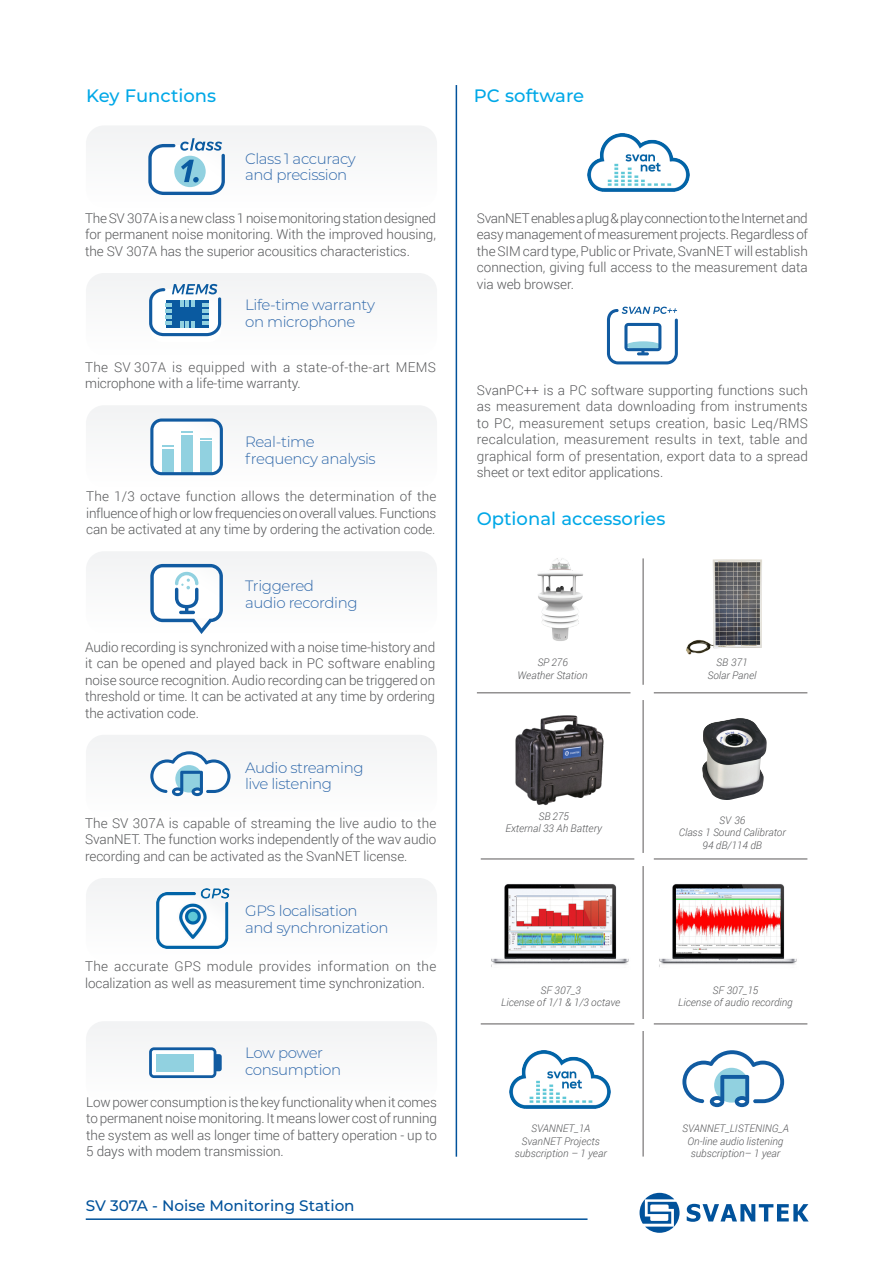
<style>
.page{position:relative;width:893px;height:1263px;background:#fff}
.page>*{position:absolute;margin:0;border:0;box-sizing:border-box;transform-origin:0 0}
.nagłówki{font:500 18px "Montserrat";color:#00a8e7}
.t1{font:500 15.15px "Montserrat";color:#01529b}
.charakterystyka_nieb{font:300 15px/16.5px "Montserrat";letter-spacing:-.025em;color:#2f68aa}
.charakterystyka{font:300 13.5px/16.5px "Roboto";letter-spacing:-.01em;color:#57585a;text-align:justify}
.charakterystyka-2{font:300 13.5px/16.5px "Roboto";letter-spacing:.02em;color:#57585a}
.opis_ilustracji{font:italic 300 10.5px "Roboto";color:#57585a}
</style>
<div class="page">
<img style="left:686px;top:559px;width:76px;height:96px">
<img style="left:659px;top:884px;width:138px;height:83px">
<img style="left:491px;top:884px;width:138px;height:83px">
<hr style="left:456px;top:85px;width:1px;height:1072px;background:#01529b">
<hr style="left:481px;top:858px;width:153px;height:2px;background:#231f20">
<hr style="left:654px;top:858px;width:153px;height:2px;background:#231f20">
<hr style="left:642px;top:700px;width:2px;height:153px;background:#231f20">
<hr style="left:642px;top:866px;width:2px;height:153px;background:#231f20">
<hr style="left:481px;top:1023px;width:153px;height:2px;background:#231f20">
<hr style="left:654px;top:1023px;width:153px;height:2px;background:#231f20">
<hr style="left:642px;top:1031px;width:2px;height:125px;background:#231f20">
<hr style="left:477px;top:692px;width:153px;height:1px;background:#231f20">
<hr style="left:654px;top:692px;width:153px;height:1px;background:#231f20">
<hr style="left:642px;top:558px;width:2px;height:127px;background:#231f20">
<svg style="left:607px;top:307px;width:71px;height:57px"></svg>
<div style="left:86px;top:125px;width:351px;height:82px;background:#f2f3f4;border-radius:18px"></div>
<svg style="left:148px;top:138px;width:77px;height:57px"></svg>
<div style="left:86px;top:405px;width:351px;height:82px;background:#f2f3f4;border-radius:18px"></div>
<svg style="left:150px;top:418px;width:73px;height:57px"></svg>
<div style="left:86px;top:1021px;width:351px;height:82px;background:#f2f3f4;border-radius:18px"></div>
<svg style="left:149px;top:1047px;width:73px;height:31px"></svg>
<div style="left:86px;top:273px;width:351px;height:82px;background:#f2f3f4;border-radius:18px"></div>
<div style="left:151px;top:289px;width:70px;height:53px;background:linear-gradient(to right,#fff,#fff);border-radius:13px"></div>
<svg style="left:149px;top:284px;width:72px;height:52px"></svg>
<div style="left:86px;top:551px;width:351px;height:82px;background:#f2f3f4;border-radius:18px"></div>
<svg style="left:150px;top:564px;width:73px;height:70px"></svg>
<div style="left:86px;top:735px;width:351px;height:82px;background:#f2f3f4;border-radius:18px"></div>
<svg style="left:150px;top:751px;width:80px;height:46px"></svg>
<div style="left:86px;top:878px;width:351px;height:82px;background:#f2f3f4;border-radius:18px"></div>
<img style="left:156px;top:888px;width:74px;height:60px">
<img style="left:702px;top:718px;width:65px;height:82px">
<img style="left:537px;top:558px;width:46px;height:83px">
<img style="left:515px;top:715px;width:89px;height:91px">
<img style="left:509px;top:1050px;width:102px;height:58px">
<img style="left:587px;top:133px;width:102px;height:58px">
<svg style="left:682px;top:1050px;width:102px;height:57px"></svg>
<svg style="left:640px;top:1193px;width:39px;height:40px"></svg>
<svg style="left:687px;top:1204px;width:122px;height:18px"></svg>
<hr style="left:86px;top:1218px;width:501px;height:2px;background:#01529b">
<p class="nagłówki" style="left:86px;top:84px;width:131px">Key Functions</p>
<p class="charakterystyka_nieb" style="left:245px;top:150px;width:112px">Class 1 accuracy</p>
<p class="charakterystyka_nieb" style="left:245px;top:166px;width:104px">and precission</p>
<p class="charakterystyka" style="left:85px;top:209px;width:352px">The SV 307A is a new class 1 noise monitoring station designed for permanent noise monitoring. With the improved housing, the SV 307A has the superior acousitics characteristics.</p>
<p class="charakterystyka_nieb" style="left:245px;top:296px;width:131px">Life-time warranty</p>
<p class="charakterystyka_nieb" style="left:245px;top:313px;width:112px">on microphone</p>
<p class="charakterystyka-2" style="left:85px;top:358px;width:352px">The SV 307A is equipped with a state-of-the-art MEMS microphone with a life-time warranty.</p>
<p class="charakterystyka_nieb" style="left:245px;top:433px;width:71px">Real-time</p>
<p class="charakterystyka_nieb" style="left:245px;top:450px;width:132px">frequency analysis</p>
<p class="charakterystyka" style="left:86px;top:488px;width:352px">The 1/3 octave function allows the determination of the influence of high or low frequencies on overall values. Functions can be activated at any time by ordering the activation code.</p>
<p class="charakterystyka_nieb" style="left:245px;top:577px;width:114px">Triggered audio recording</p>
<p class="charakterystyka" style="left:85px;top:638px;width:352px">Audio recording is synchronized with a noise time-history and it can be opened and played back in PC software enabling noise source recognition. Audio recording can be triggered on threshold or time. It can be activated at any time by ordering the activation code.</p>
<p class="charakterystyka_nieb" style="left:245px;top:759px;width:120px">Audio streaming</p>
<p class="charakterystyka_nieb" style="left:245px;top:775px;width:89px">live listening</p>
<p class="charakterystyka" style="left:85px;top:814px;width:353px">The SV 307A is capable of streaming the live audio to the SvanNET. The function works independently of the wav audio recording and can be activated as the SvanNET license.</p>
<p class="charakterystyka_nieb" style="left:245px;top:902px;width:114px">GPS localisation</p>
<p class="charakterystyka_nieb" style="left:245px;top:918px;width:145px">and synchronization</p>
<p class="charakterystyka" style="left:85px;top:958px;width:353px">The accurate GPS module provides information on the localization as well as measurement time synchronization.</p>
<p class="charakterystyka_nieb" style="left:245px;top:1044px;width:80px">Low power</p>
<p class="charakterystyka_nieb" style="left:245px;top:1061px;width:98px">consumption</p>
<p class="charakterystyka" style="left:86px;top:1093px;width:352px">Low power consumption is the key functionality when it comes to permanent noise monitoring. It means lower cost of running the system as well as longer time of battery operation - up to 5 days with modem transmission.</p>
<p class="t1" style="left:86px;top:1195px;width:270px">SV 307A - Noise Monitoring Station</p>
<p class="nagłówki" style="left:474px;top:84px;width:112px">PC software</p>
<p class="charakterystyka" style="left:477px;top:209px;width:333px">SvanNET enables a plug &amp; play connection to the Internet and easy management of measurement projects. Regardless of the SIM card type, Public or Private, SvanNET will establish connection, giving full access to the measurement data via web browser.</p>
<p class="charakterystyka" style="left:477px;top:381px;width:333px">SvanPC++ is a PC software supporting functions such as measurement data downloading from instruments to PC, measurement setups creation, basic Leq/RMS recalculation, measurement results in text, table and graphical form of presentation, export data to a spread sheet or text editor applications.</p>
<p class="nagłówki" style="left:477px;top:506px;width:190px">Optional accessories</p>
<p class="opis_ilustracji" style="left:537px;top:655px;width:32px">SP 276</p>
<p class="opis_ilustracji" style="left:518px;top:668px;width:71px">Weather Station</p>
<p class="opis_ilustracji" style="left:716px;top:655px;width:33px">SB 371</p>
<p class="opis_ilustracji" style="left:707px;top:668px;width:51px">Solar Panel</p>
<p class="opis_ilustracji" style="left:538px;top:809px;width:32px">SB 275</p>
<p class="opis_ilustracji" style="left:505px;top:821px;width:98px">External 33 Ah Battery</p>
<p class="opis_ilustracji" style="left:719px;top:812px;width:28px">SV 36</p>
<p class="opis_ilustracji" style="left:679px;top:825px;width:109px">Class 1 Sound Calibrator</p>
<p class="opis_ilustracji" style="left:703px;top:838px;width:61px">94 dB/114 dB</p>
<p class="opis_ilustracji" style="left:541px;top:983px;width:42px">SF 307_3</p>
<p class="opis_ilustracji" style="left:501px;top:995px;width:121px">License of 1/1 &amp; 1/3 octave</p>
<p class="opis_ilustracji" style="left:531px;top:1121px;width:61px">SVANNET_1A</p>
<p class="opis_ilustracji" style="left:522px;top:1134px;width:80px">SvanNET Projects</p>
<p class="opis_ilustracji" style="left:515px;top:1146px;width:94px">subscription – 1 year</p>
<p class="opis_ilustracji" style="left:713px;top:983px;width:47px">SF 307_15</p>
<p class="opis_ilustracji" style="left:678px;top:995px;width:116px">License of audio recording</p>
<p class="opis_ilustracji" style="left:682px;top:1121px;width:108px">SVANNET_LISTENING_A</p>
<p class="opis_ilustracji" style="left:688px;top:1134px;width:97px">On-line audio listening</p>
<p class="opis_ilustracji" style="left:691px;top:1146px;width:91px">subscription– 1 year</p>
</div>
